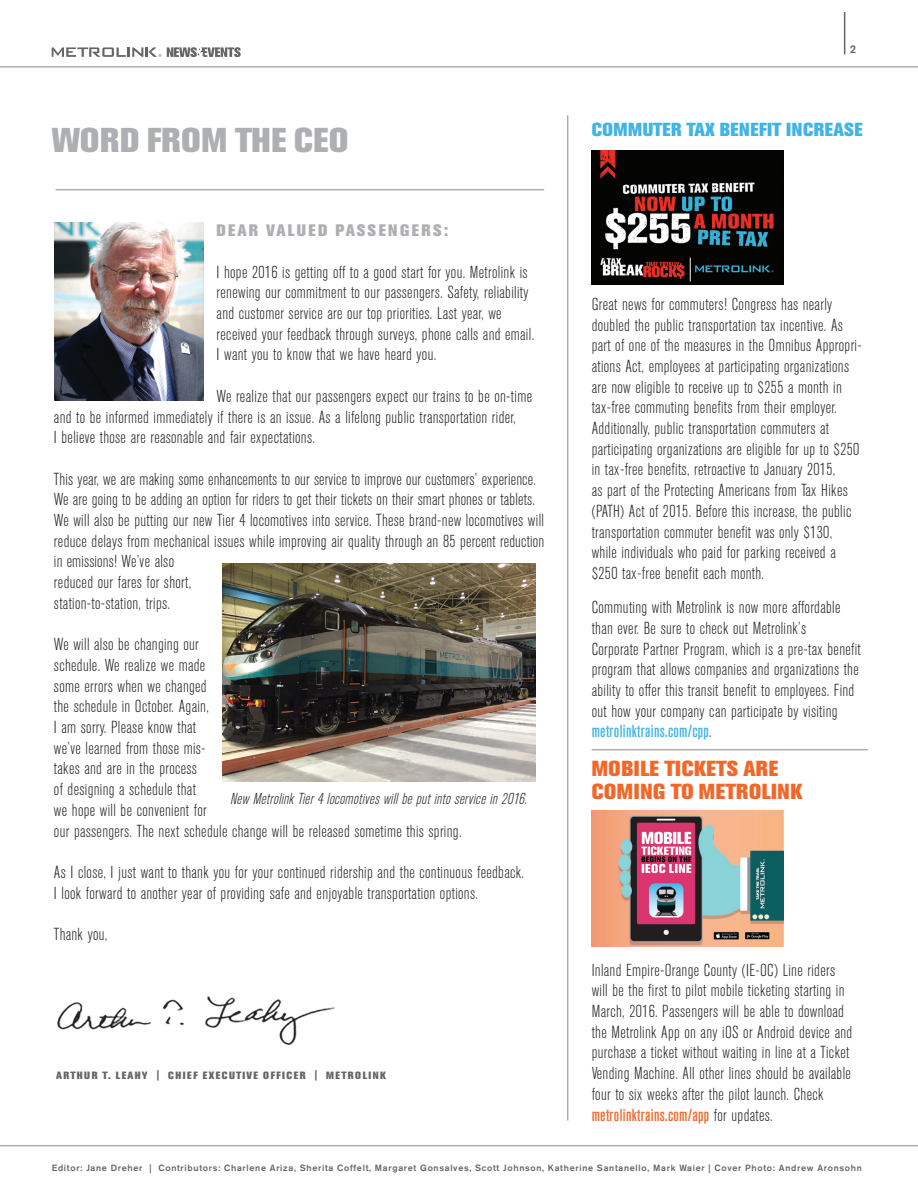
<style>
.page{position:relative;width:918px;height:1188px;background:#fff}
.page>*{position:absolute;margin:0;border:0;box-sizing:border-box;transform-origin:0 0}
.t1{font:800 34.2px "Akzidenz Grotesk BE";letter-spacing:.02em;color:#aeafb3}
.t2{font:800 21.6px/23.7px "Akzidenz Grotesk BE";letter-spacing:.03em;color:#f26729}
.t3{font:800 18.75px "Akzidenz Grotesk BE";letter-spacing:.03em;color:#3fb4e5}
.t4{font:300 condensed 17.25px/20.7px "Akzidenz Grotesk BE";letter-spacing:.02em;color:#231f20}
.t5{font:800 16.5px "Akzidenz Grotesk BE";letter-spacing:.145em;color:#aeafb3}
.t6{font:italic 300 condensed 15.75px "Akzidenz Grotesk BE";color:#231f20}
.t7{font:500 11.25px "Akzidenz Grotesk BE";color:#646569}
.t8{font:800 10.5px "Akzidenz Grotesk BE";letter-spacing:.145em;color:#646569}
.t9{font:500 9px "Akzidenz Grotesk BE";letter-spacing:.08em;color:#646569}
.s1{font-weight:500;color:#3fb4e5}
.s2{font-weight:500;color:#f26729}
</style>
<div class="page">
<svg style="left:52px;top:47px;width:109px;height:10px"></svg>
<svg style="left:167px;top:47px;width:74px;height:10px"></svg>
<hr style="left:0;top:66px;width:918px;height:2px;background:#aeafb3">
<hr style="left:0;top:1145px;width:918px;height:1px;background:#aeafb3">
<hr style="left:844px;top:13px;width:1px;height:41px;background:#646569">
<hr style="left:567px;top:115px;width:1px;height:1006px;background:#aeafb3">
<hr style="left:56px;top:189px;width:488px;height:1px;background:#aeafb3">
<hr style="left:592px;top:749px;width:276px;height:1px;background:#aeafb3">
<img style="left:592px;top:150px;width:191px;height:134px">
<img style="left:592px;top:811px;width:191px;height:135px">
<img style="left:57px;top:996px;width:278px;height:50px">
<img style="left:222px;top:564px;width:314px;height:217px">
<img style="left:54px;top:222px;width:149px;height:179px">
<p class="t1" style="left:52px;top:120px;width:298px">WORD FROM THE CEO</p>
<p class="t5" style="left:217px;top:221px;width:233px">DEAR VALUED PASSENGERS:</p>
<p class="t4" style="left:217px;top:262px;width:319px">I hope 2016 is getting off to a good start for you. Metrolink is renewing our commitment to our passengers. Safety, reliability and customer service are our top priorities. Last year, we received your feedback through surveys, phone calls and email.<br>I want you to know that we have heard you.</p>
<p class="t4" style="left:54px;top:386px;width:480px;text-indent:163px">We realize that our passengers expect our trains to be on-time and to be informed immediately if there is an issue. As a lifelong public transportation rider,<br>I believe those are reasonable and fair expectations.</p>
<p class="t4" style="left:54px;top:469px;width:492px">This year, we are making some enhancements to our service to improve our customers’ experience.<br>We are going to be adding an option for riders to get their tickets on their smart phones or tablets.<br>We will also be putting our new Tier 4 locomotives into service. These brand-new locomotives will reduce delays from mechanical issues while improving air quality through an 85 percent reduction in emissions! We’ve also<br>reduced our fares for short,<br>station-to-station, trips.</p>
<p class="t4" style="left:54px;top:634px;width:409px">We will also be changing our<br>schedule. We realize we made<br>some errors when we changed<br>the schedule in October. Again,<br>I am sorry. Please know that<br>we’ve learned from those mis-<br>takes and are in the process<br>of designing a schedule that<br>we hope will be convenient for<br>our passengers. The next schedule change will be released sometime this spring.</p>
<p class="t4" style="left:54px;top:862px;width:472px">As I close, I just want to thank you for your continued ridership and the continuous feedback.<br>I look forward to another year of providing safe and enjoyable transportation options.</p>
<p class="t4" style="left:54px;top:924px;width:55px">Thank you,</p>
<p class="t6" style="left:230px;top:790px;width:302px">New MetrolinkTier4locomotiveswillbeputintoservicein2016.</p>
<p class="t8" style="left:56px;top:1070px;width:331px">ARTHUR T. LEAHY | CHIEF EXECUTIVE OFFICER | METROLINK</p>
<p class="t7" style="left:850px;top:43px;width:8px">2</p>
<p class="t3" style="left:592px;top:119px;width:272px">COMMUTER TAX BENEFIT INCREASE</p>
<p class="t4" style="left:592px;top:294px;width:272px">Great news for commuters! Congress has nearly doubled the public transportation tax incentive. As part of one of the measures in the Omnibus Appropri&shy;ations Act, employees at participating organizations are now eligible to receive up to $255 a month in tax-free commuting benefits from their employer.<br>Additionally, public transportation commuters at participating organizations are eligible for up to $250 in tax-free benefits, retroactive to January 2015,<br>as part of the Protecting Americans from Tax Hikes (PATH) Act of 2015. Before this increase, the public transportation commuter benefit was only $130,<br>while individuals who paid for parking received a $250 tax-free benefit each month.</p>
<p class="t4" style="left:592px;top:597px;width:271px">Commuting with Metrolink is now more affordable than ever. Be sure to check out Metrolink’s<br>Corporate Partner Program, which is a pre-tax benefit program that allows companies and organizations the ability to offer this transit benefit to employees. Find out how your company can participate by visiting <span class="s1">metrolinktrains.com/cpp</span>.</p>
<p class="t2" style="left:592px;top:757px;width:212px">MOBILE TICKETS ARE<br>COMING TO METROLINK</p>
<p class="t4" style="left:592px;top:960px;width:262px">Inland Empire-Orange County (IE-OC) Line riders will be the first to pilot mobile ticketing starting in March, 2016. Passengers will be able to download the Metrolink App on any iOS or Android device and purchase a ticket without waiting in line at a Ticket Vending Machine. All other lines should be available four to six weeks after the pilot launch. Check <span class="s2">metrolinktrains.com/app</span> for updates.</p>
<p class="t9" style="left:52px;top:1163px;width:812px">Editor: Jane Dreher | Contributors: Charlene Ariza, Sherita Coffelt, Margaret Gonsalves, Scott Johnson, Katherine Santanello, Mark Waier | Cover Photo: Andrew Aronsohn</p>
</div>
